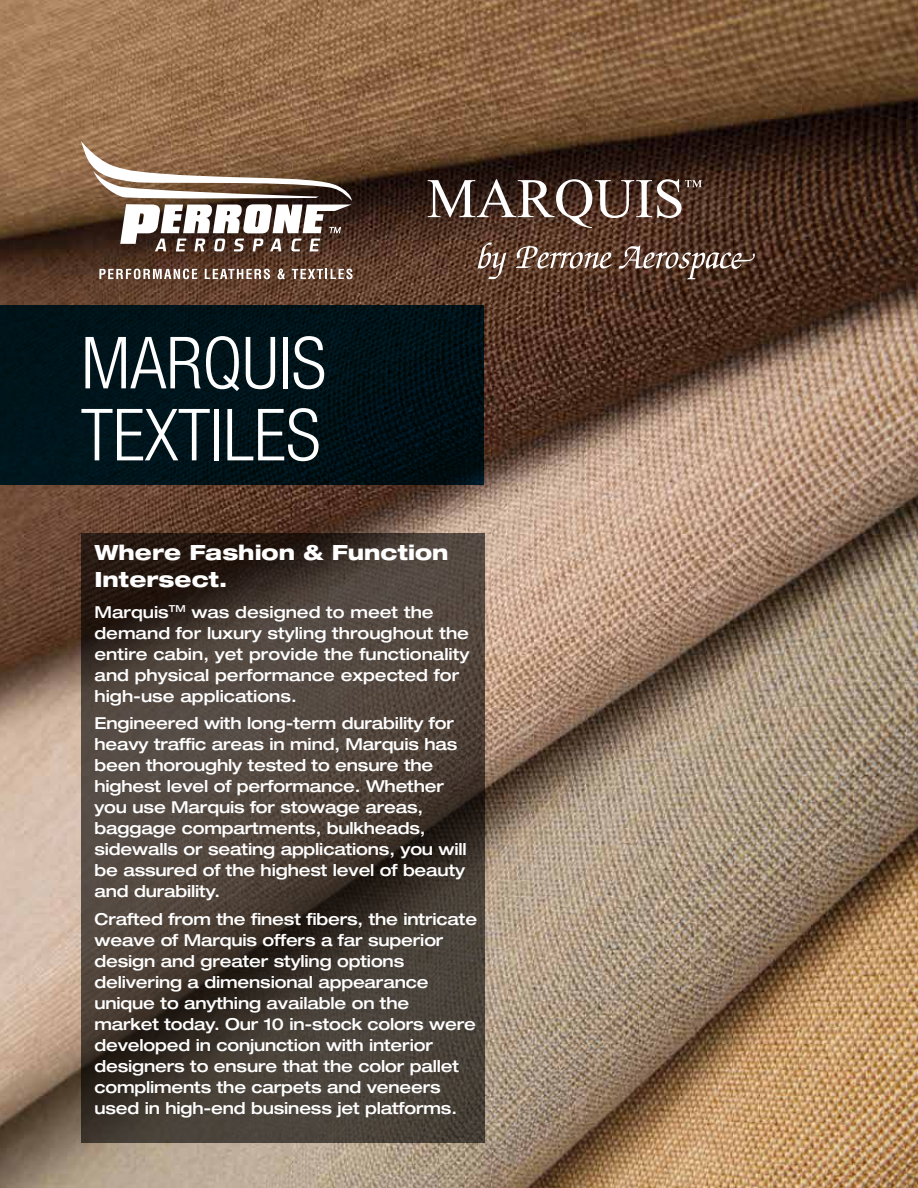
<style>
.page{position:relative;width:918px;height:1188px;background:#fff}
.page>*{position:absolute;margin:0;border:0;box-sizing:border-box;transform-origin:0 0}
.t1{font:300 condensed 72px/72px "Helvetica Neue LT Std";color:#fff}
.t2{font:800 expanded 21px/27px "Helvetica Neue LT Std";color:#fff}
.t3{font:500 expanded 16.5px/21px "Helvetica Neue LT Std";letter-spacing:-.01em;color:#fff}
</style>
<div class="page">
<img style="left:0;top:0;width:918px;height:1188px">
<svg style="left:0;top:305px;width:484px;height:179px;background:#001218"></svg>
<svg style="left:81px;top:141px;width:271px;height:110px"></svg>
<svg style="left:99px;top:269px;width:98px;height:10px"></svg>
<svg style="left:205px;top:269px;width:65px;height:10px"></svg>
<svg style="left:277px;top:269px;width:8px;height:10px"></svg>
<svg style="left:292px;top:269px;width:61px;height:10px"></svg>
<svg style="left:478px;top:242px;width:28px;height:37px"></svg>
<svg style="left:516px;top:246px;width:95px;height:23px"></svg>
<svg style="left:619px;top:245px;width:136px;height:34px;background:#6d5448"></svg>
<svg style="left:428px;top:179px;width:274px;height:49px"></svg>
<svg style="left:81px;top:533px;width:403px;height:610px;background:#463c34"></svg>
<h1 class="t1" style="left:81px;top:326px;width:247px">MARQUIS<br>TEXTILES</h1>
<p class="t2" style="left:94px;top:538px;width:356px">Where Fashion &amp; Function<br>Intersect.</p>
<p class="t3" style="left:94px;top:601px;width:377px">Marquis<sup>TM</sup> was designed to meet the demand for luxury styling throughout the entire cabin, yet provide the functionality and physical performance expected for high-use applications.</p>
<p class="t3" style="left:95px;top:713px;width:374px">Engineered with long-term durability for heavy traffic areas in mind, Marquis has been thoroughly tested to ensure the highest level of performance. Whether you use Marquis for stowage areas, baggage compartments, bulkheads, sidewalls or seating applications, you will be assured of the highest level of beauty and durability.</p>
<p class="t3" style="left:95px;top:908px;width:384px">Crafted from the finest fibers, the intricate weave of Marquis offers a far superior design and greater styling options delivering a dimensional appearance unique to anything available on the market today. Our 10 in-stock colors were developed in conjunction with interior designers to ensure that the color pallet compliments the carpets and veneers used in high-end business jet platforms.</p>
</div>
